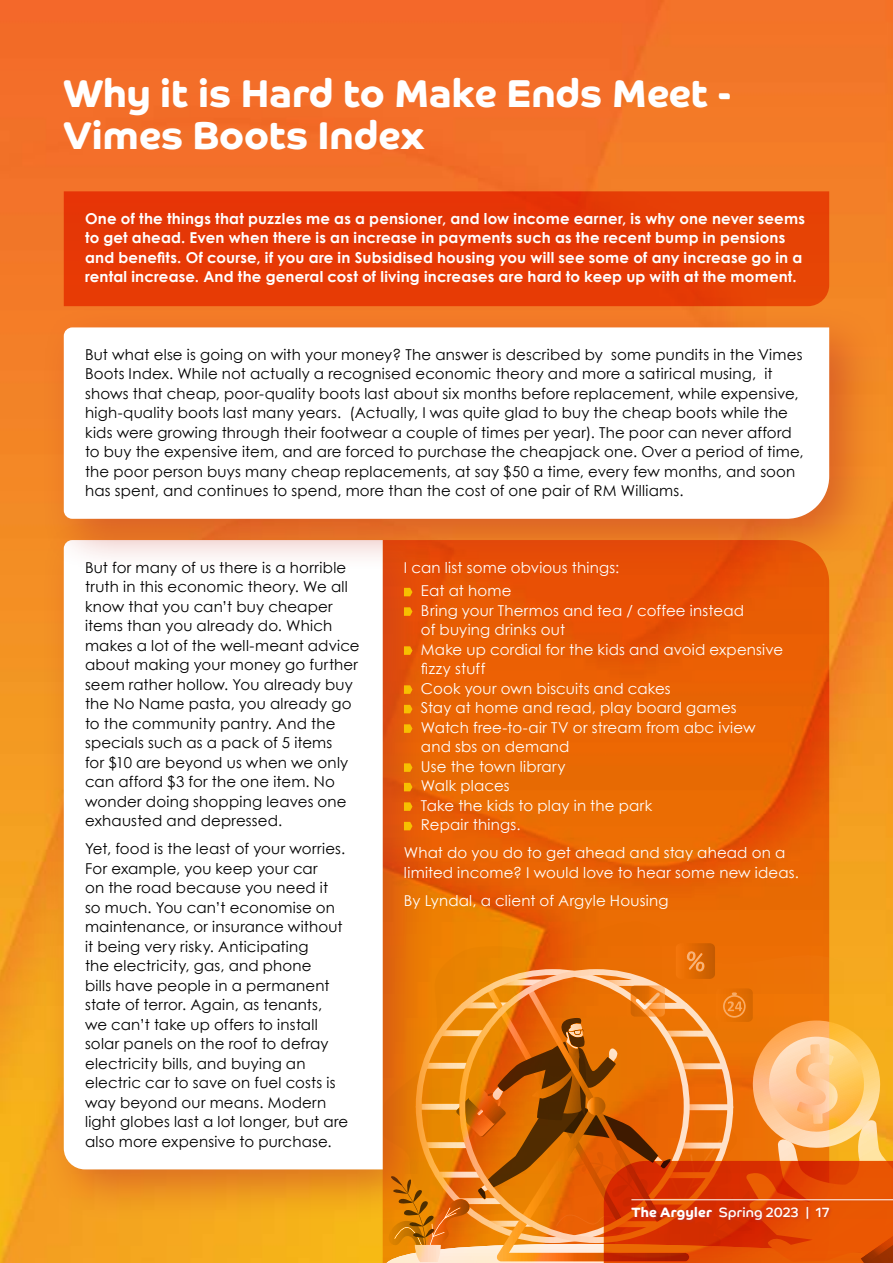
<style>
.page{position:relative;width:893px;height:1263px;background:#fff}
.page>*{position:absolute;margin:0;border:0;box-sizing:border-box;transform-origin:0 0}
.t1{font:700 39px/42px "Co Headline";color:#fff}
.t2{font:15px/19.5px "Century Gothic";letter-spacing:.01em;color:#000}
.t3{font:15px/19.5px "Century Gothic";letter-spacing:.01em;color:#fff}
.t4{font:700 15px/19.5px "Century Gothic";letter-spacing:.015em;color:#fff}
.t5{font:13.5px "Co Headline";letter-spacing:.015em;color:#fff}
.s1{font-weight:700}
</style>
<div class="page">
<img style="left:0;top:0;width:893px;height:1263px">
<img style="left:64px;top:191px;width:765px;height:113px">
<img style="left:436px;top:573px;width:393px;height:349px">
<svg style="left:436px;top:922px;width:457px;height:63px;background:#ec7b07"></svg>
<svg style="left:459px;top:969px;width:274px;height:16px;background:#f19b48"></svg>
<svg style="left:676px;top:943px;width:39px;height:36px"></svg>
<svg style="left:378px;top:985px;width:515px;height:278px;background:#e4882c"></svg>
<div style="left:40px;top:517px;width:396px;height:706px;background:#c23327;opacity:.5"></div>
<svg style="left:64px;top:573px;width:319px;height:596px"></svg>
<img style="left:604px;top:1161px;width:289px;height:102px">
<div style="left:40px;top:304px;width:842px;height:269px;background:#c23327;opacity:.5"></div>
<svg style="left:64px;top:327px;width:765px;height:192px"></svg>
<svg style="left:404px;top:588px;width:8px;height:8px"></svg>
<svg style="left:404px;top:607px;width:8px;height:9px"></svg>
<svg style="left:404px;top:646px;width:8px;height:9px"></svg>
<svg style="left:404px;top:685px;width:8px;height:9px"></svg>
<svg style="left:404px;top:705px;width:8px;height:8px"></svg>
<svg style="left:404px;top:724px;width:8px;height:9px"></svg>
<svg style="left:404px;top:763px;width:8px;height:9px"></svg>
<svg style="left:404px;top:783px;width:8px;height:8px"></svg>
<svg style="left:404px;top:802px;width:8px;height:9px"></svg>
<svg style="left:404px;top:822px;width:8px;height:8px"></svg>
<div style="left:630px;top:1198px;width:263px;height:26px;background:#c23327;opacity:.75"></div>
<hr style="left:631px;top:1199px;width:262px;height:1px;background:#fff">
<h1 class="t1" style="left:64px;top:72px;width:669px">Why it is Hard to Make Ends Meet -<br>Vimes Boots Index</h1>
<p class="t4" style="left:85px;top:208px;width:721px">One of the things that puzzles me as a pensioner, and low income earner, is why one never seems to get ahead. Even when there is an increase in payments such as the recent bump in pensions and benefits. Of course, if you are in Subsidised housing you will see some of any increase go in a rental increase. And the general cost of living increases are hard to keep up with at the moment.</p>
<p class="t2" style="left:85px;top:345px;width:720px">But what else is going on with your money? The answer is described by some pundits in the Vimes Boots Index. While not actually a recognised economic theory and more a satirical musing, it shows that cheap, poor-quality boots last about six months before replacement, while expensive, high-quality boots last many years. (Actually, I was quite glad to buy the cheap boots while the kids were growing through their footwear a couple of times per year). The poor can never afford to buy the expensive item, and are forced to purchase the cheapjack one. Over a period of time, the poor person buys many cheap replacements, at say $50 a time, every few months, and soon has spent, and continues to spend, more than the cost of one pair of RM Williams.</p>
<p class="t2" style="left:85px;top:557px;width:276px">But for many of us there is a horrible truth in this economic theory. We all know that you can’t buy cheaper items than you already do. Which makes a lot of the well-meant advice about making your money go further seem rather hollow. You already buy the No Name pasta, you already go to the community pantry. And the specials such as a pack of 5 items<br>for $10 are beyond us when we only can afford $3 for the one item. No wonder doing shopping leaves one exhausted and depressed.</p>
<p class="t2" style="left:85px;top:839px;width:265px">Yet, food is the least of your worries.<br>For example, you keep your car<br>on the road because you need it<br>so much. You can’t economise on maintenance, or insurance without it being very risky. Anticipating<br>the electricity, gas, and phone<br>bills have people in a permanent state of terror. Again, as tenants, we can’t take up offers to install solar panels on the roof to defray electricity bills, and buying an electric car to save on fuel costs is way beyond our means. Modern light globes last a lot longer, but are also more expensive to purchase.</p>
<p class="t3" style="left:421px;top:555px;width:200px;line-height:23.7px;text-indent:-17px">I can list some obvious things:<br>Eat at home</p>
<p class="t3" style="left:421px;top:600px;width:364px">Bring your Thermos and tea / coffee instead<br>of buying drinks out<br>Make up cordial for the kids and avoid expensive fizzy stuff<br>Cook your own biscuits and cakes<br>Stay at home and read, play board games<br>Watch free-to-air TV or stream from abc iview and sbs on demand<br>Use the town library<br>Walk places<br>Take the kids to play in the park<br>Repair things.</p>
<p class="t3" style="left:404px;top:843px;width:396px">What do you do to get ahead and stay ahead on a limited income? I would love to hear some new ideas.</p>
<p class="t3" style="left:404px;top:890px;width:266px">By Lyndal, a client of Argyle Housing</p>
<p class="t5" style="left:631px;top:1204px;width:199px"><span class="s1">The Argyler</span> Spring 2023 | 17</p>
</div>
